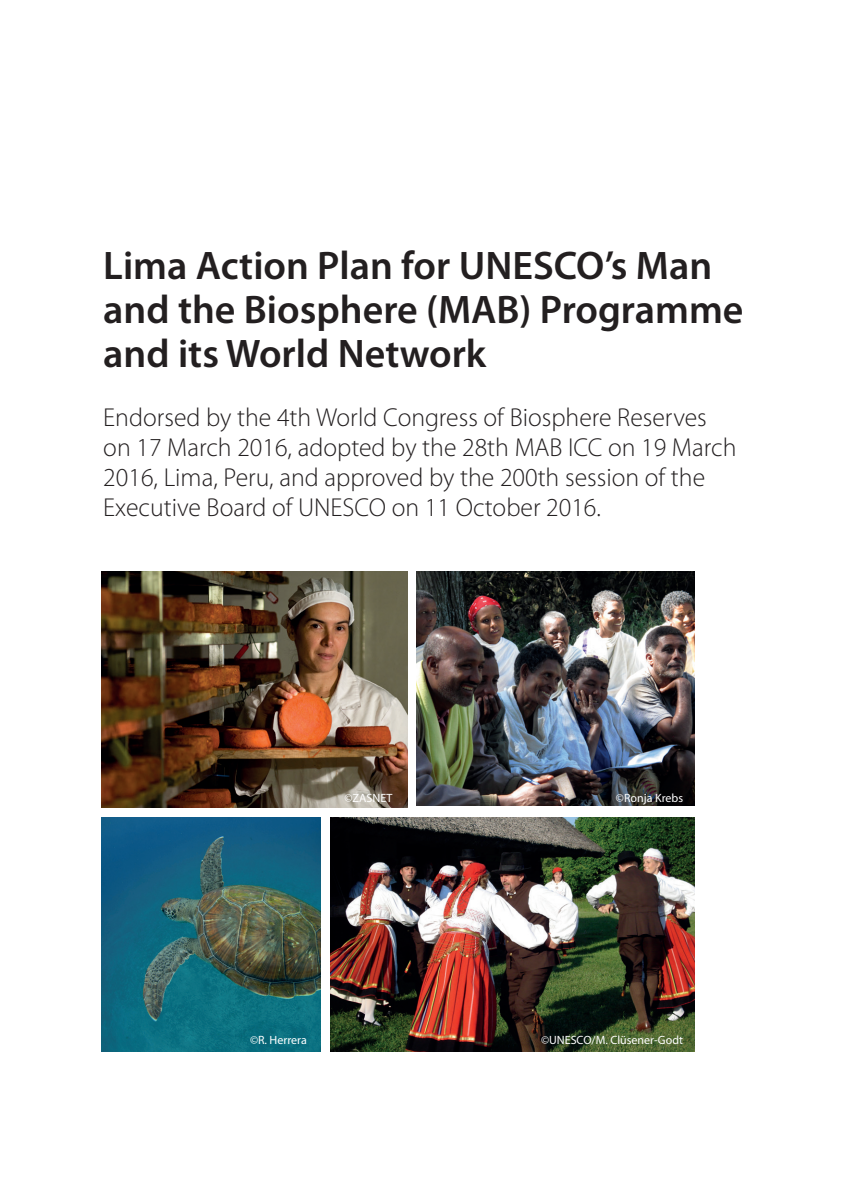
<style>
.page{position:relative;width:859px;height:1203px;background:#fff}
.page>*{position:absolute;margin:0;border:0;box-sizing:border-box;transform-origin:0 0}
.t1{font:600 40px/44px "Myriad Pro";color:#231f20}
.t2{font:300 26px/30px "Myriad Pro";color:#231f20}
.t3{font:12px "Myriad Pro";color:#fff}
</style>
<div class="page">
<img style="left:416px;top:571px;width:279px;height:234px">
<img style="left:102px;top:571px;width:305px;height:236px">
<img style="left:102px;top:817px;width:218px;height:234px">
<img style="left:330px;top:817px;width:365px;height:234px">
<h1 class="t1" style="left:103px;top:243px;width:642px">Lima Action Plan for UNESCO’s Man and the Biosphere (MAB) Programme and its World Network</h1>
<p class="t2" style="left:103px;top:401px;width:635px">Endorsed by the 4th World Congress of Biosphere Reserves on 17 March 2016, adopted by the 28th MAB ICC on 19 March 2016, Lima, Peru, and approved by the 200th session of the Executive Board of UNESCO on 11 October 2016.</p>
<p class="t3" style="left:344px;top:790px;width:49px">©ZASNET</p>
<p class="t3" style="left:616px;top:790px;width:69px">©Ronja Krebs</p>
<p class="t3" style="left:250px;top:1032px;width:58px">©R. Herrera</p>
<p class="t3" style="left:541px;top:1032px;width:144px">©UNESCO/M. Clüsener-Godt</p>
</div>
